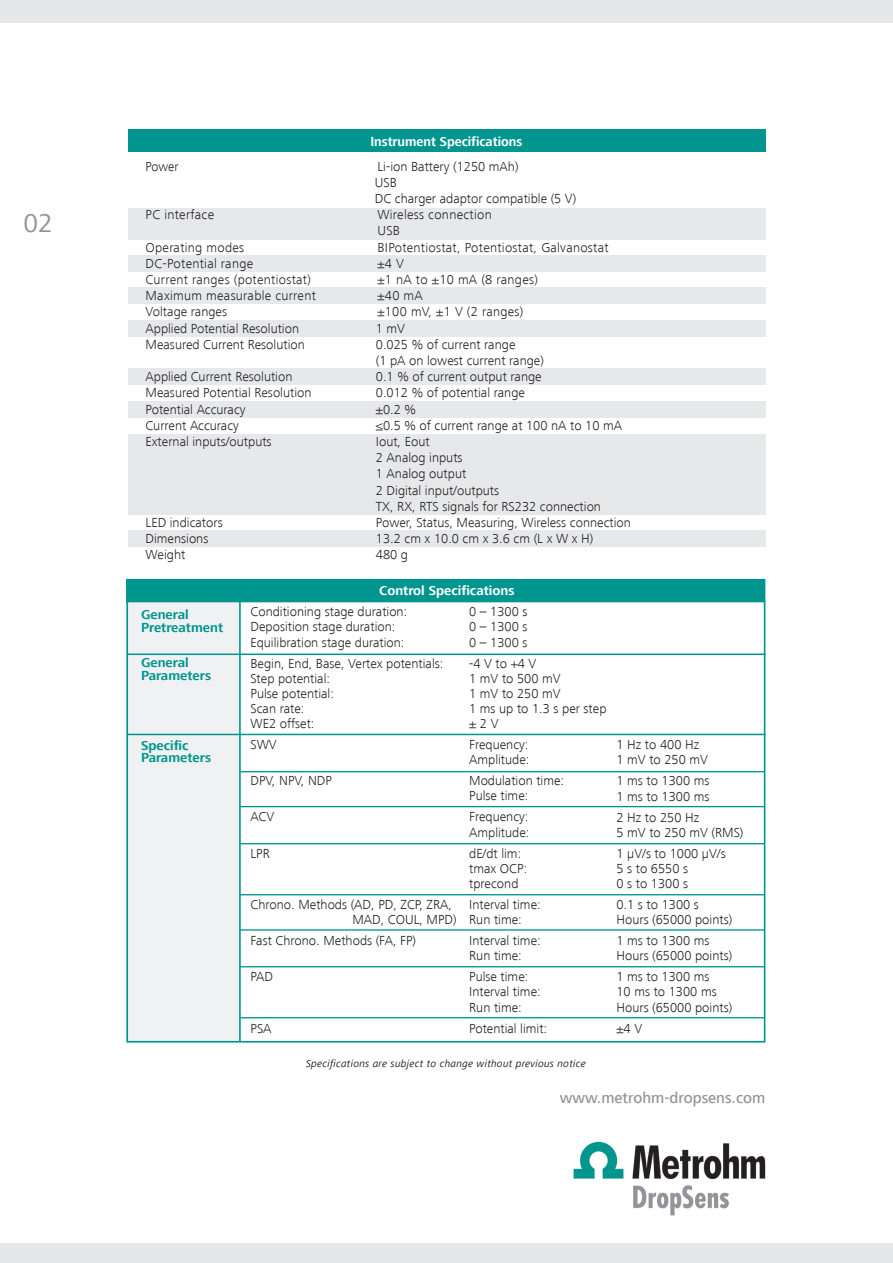
<style>
.page{position:relative;width:893px;height:1263px;background:#fff}
.page>*{position:absolute;margin:0;border:0;box-sizing:border-box;transform-origin:0 0}
.t1{font:27px "Frutiger Next LT";color:#939598}
.t2{font:500 15.75px "Frutiger Next LT";color:#939598}
.t3{font:300 13.5px/15.1px "Frutiger Next LT";color:#231f20}
.t4{font:300 13.5px/16.2px "Frutiger Next LT";letter-spacing:.02em;color:#231f20}
.t5{font:700 13.5px/12.3px "Frutiger Next LT";color:#00968f}
.t6{font:700 13.5px "Frutiger Next LT";color:#fff;scale:.96 1}
.t7{font:700 13.5px "Frutiger Next LT";color:#fff}
.t8{font:300 13.5px "Frutiger Next LT";color:#231f20;scale:.96 1}
.t9{font:italic 10.5px "Frutiger Next LT";letter-spacing:.02em;color:#231f20}
</style>
<div class="page">
<div style="left:0;top:0;width:893px;height:23px;background:#e6e7e9"></div>
<div style="left:0;top:1243px;width:893px;height:20px;background:#e6e7e9"></div>
<img style="left:573px;top:1141px;width:193px;height:75px">
<div style="left:128px;top:129px;width:637px;height:23px;background:#00968f"></div>
<div style="left:128px;top:255px;width:637px;height:17px;background:#e7e8e9"></div>
<div style="left:128px;top:208px;width:637px;height:31px;background:#e7e8e9"></div>
<div style="left:128px;top:287px;width:637px;height:17px;background:#e7e8e9"></div>
<div style="left:128px;top:320px;width:637px;height:17px;background:#e7e8e9"></div>
<div style="left:128px;top:368px;width:637px;height:16px;background:#e7e8e9"></div>
<div style="left:128px;top:434px;width:637px;height:81px;background:#e7e8e9"></div>
<div style="left:128px;top:402px;width:637px;height:16px;background:#e7e8e9"></div>
<div style="left:128px;top:530px;width:637px;height:16px;background:#e7e8e9"></div>
<div style="left:126px;top:601px;width:114px;height:441px;background:#f0f1f2"></div>
<div style="left:126px;top:601px;width:639px;height:441px;border:2px solid #00968f"></div>
<hr style="left:239px;top:592px;width:2px;height:450px;background:#00968f">
<hr style="left:127px;top:653px;width:638px;height:2px;background:#00968f">
<hr style="left:127px;top:734px;width:638px;height:1px;background:#00968f">
<div style="left:126px;top:579px;width:639px;height:23px;background:#00968f"></div>
<hr style="left:240px;top:843px;width:525px;height:1px;background:#00968f">
<hr style="left:240px;top:806px;width:525px;height:1px;background:#00968f">
<hr style="left:240px;top:771px;width:525px;height:1px;background:#00968f">
<hr style="left:240px;top:894px;width:525px;height:1px;background:#00968f">
<hr style="left:240px;top:929px;width:525px;height:2px;background:#00968f">
<hr style="left:240px;top:966px;width:525px;height:1px;background:#00968f">
<hr style="left:240px;top:1017px;width:525px;height:1px;background:#00968f">
<h1 class="t1" style="left:23px;top:208px;width:31px">02</h1>
<p class="t6" style="left:370px;top:134px;width:159px">Instrument Specifications</p>
<p class="t8" style="left:146px;top:159px;width:36px">Power</p>
<p class="t3" style="left:375px;top:158px;width:203px;line-height:16.2px">Li-ion Battery (1250 mAh)<br>USB<br>DC charger adaptor compatible (5 V)</p>
<p class="t4" style="left:146px;top:207px;width:70px">PC interface</p>
<p class="t4" style="left:377px;top:207px;width:116px">Wireless connection<br>USB</p>
<p class="t4" style="left:146px;top:239px;width:100px">Operating modes</p>
<p class="t4" style="left:377px;top:239px;width:233px">BIPotentiostat, Potentiostat, Galvanostat</p>
<p class="t4" style="left:146px;top:255px;width:109px">DC-Potential range</p>
<p class="t3" style="left:377px;top:256px;width:28px">±4 V</p>
<p class="t4" style="left:146px;top:271px;width:167px">Current ranges (potentiostat)</p>
<p class="t4" style="left:377px;top:271px;width:162px">±1 nA to ±10 mA (8 ranges)</p>
<p class="t4" style="left:146px;top:288px;width:172px">Maximum measurable current</p>
<p class="t3" style="left:377px;top:288px;width:47px">±40 mA</p>
<p class="t3" style="left:146px;top:304px;width:83px">Voltage ranges</p>
<p class="t4" style="left:377px;top:304px;width:147px">±100 mV, ±1 V (2 ranges)</p>
<p class="t3" style="left:146px;top:320px;width:155px">Applied Potential Resolution</p>
<p class="t3" style="left:376px;top:320px;width:31px">1 mV</p>
<p class="t3" style="left:146px;top:337px;width:161px">Measured Current Resolution</p>
<p class="t3" style="left:376px;top:336px;width:170px;line-height:16.2px">0.025 % of current range<br>(1 pA on lowest current range)</p>
<p class="t3" style="left:146px;top:369px;width:148px">Applied Current Resolution</p>
<p class="t3" style="left:376px;top:369px;width:167px">0.1 % of current output range</p>
<p class="t3" style="left:146px;top:385px;width:167px">Measured Potential Resolution</p>
<p class="t3" style="left:376px;top:385px;width:151px">0.012 % of potential range</p>
<p class="t3" style="left:146px;top:401px;width:102px">Potential Accuracy</p>
<p class="t3" style="left:376px;top:401px;width:42px">±0.2 %</p>
<p class="t3" style="left:146px;top:418px;width:95px">Current Accuracy</p>
<p class="t3" style="left:376px;top:418px;width:248px">≤0.5 % of current range at 100 nA to 10 mA</p>
<p class="t3" style="left:146px;top:434px;width:128px">External inputs/outputs</p>
<p class="t3" style="left:376px;top:433px;width:227px;line-height:16.2px">Iout, Eout<br>2 Analog inputs<br>1 Analog output<br>2 Digital input/outputs<br>TX, RX, RTS signals for RS232 connection</p>
<p class="t3" style="left:146px;top:515px;width:79px">LED indicators</p>
<p class="t3" style="left:376px;top:515px;width:257px">Power, Status, Measuring, Wireless connection</p>
<p class="t3" style="left:146px;top:531px;width:64px">Dimensions</p>
<p class="t3" style="left:376px;top:531px;width:219px">13.2 cm x 10.0 cm x 3.6 cm (L x W x H)</p>
<p class="t3" style="left:146px;top:547px;width:41px">Weight</p>
<p class="t3" style="left:376px;top:547px;width:34px">480 g</p>
<p class="t5" style="left:141px;top:609px;width:84px">General<br>Pretreatment</p>
<p class="t5" style="left:141px;top:657px;width:71px">General<br>Parameters</p>
<p class="t5" style="left:141px;top:739px;width:71px">Specific<br>Parameters</p>
<p class="t7" style="left:379px;top:583px;width:137px">Control Specifications</p>
<p class="t3" style="left:250px;top:604px;width:158px">Conditioning stage duration:<br>Deposition stage duration:<br>Equilibration stage duration:</p>
<p class="t3" style="left:250px;top:655px;width:194px">Begin, End, Base, Vertex potentials:<br>Step potential:<br>Pulse potential:<br>Scan rate:<br>WE2 offset:</p>
<p class="t3" style="left:250px;top:737px;width:28px">SWV</p>
<p class="t3" style="left:250px;top:773px;width:83px">DPV, NPV, NDP</p>
<p class="t3" style="left:250px;top:809px;width:25px">ACV</p>
<p class="t3" style="left:250px;top:846px;width:21px">LPR</p>
<p class="t3" style="left:352px;top:897px;width:106px;text-indent:-102px">Chrono. Methods (AD, PD, ZCP, ZRA,<br>MAD, COUL, MPD)</p>
<p class="t3" style="left:250px;top:933px;width:167px">Fast Chrono. Methods (FA, FP)</p>
<p class="t3" style="left:250px;top:969px;width:24px">PAD</p>
<p class="t3" style="left:250px;top:1020px;width:23px">PSA</p>
<p class="t3" style="left:469px;top:604px;width:60px;text-align:justify">0 – 1300 s 0 – 1300 s 0 – 1300 s</p>
<p class="t3" style="left:469px;top:655px;width:139px">-4 V to +4 V<br>1 mV to 500 mV<br>1 mV to 250 mV<br>1 ms up to 1.3 s per step ± 2 V</p>
<p class="t3" style="left:469px;top:737px;width:62px">Frequency:<br>Amplitude:</p>
<p class="t3" style="left:469px;top:773px;width:96px">Modulation time:<br>Pulse time:</p>
<p class="t3" style="left:469px;top:809px;width:62px">Frequency:<br>Amplitude:</p>
<p class="t3" style="left:469px;top:846px;width:60px">dE/dt lim: tmax OCP: tprecond</p>
<p class="t3" style="left:469px;top:897px;width:73px">Interval time:<br>Run time:</p>
<p class="t3" style="left:469px;top:933px;width:73px">Interval time:<br>Run time:</p>
<p class="t3" style="left:469px;top:969px;width:73px">Pulse time:<br>Interval time:<br>Run time:</p>
<p class="t3" style="left:469px;top:1020px;width:79px">Potential limit:</p>
<p class="t9" style="left:306px;top:1058px;width:281px">Specifications are subject to change without previous notice</p>
<p class="t3" style="left:616px;top:737px;width:93px">1 Hz to 400 Hz<br>1 mV to 250 mV</p>
<p class="t3" style="left:616px;top:773px;width:95px">1 ms to 1300 ms<br>1 ms to 1300 ms</p>
<p class="t3" style="left:616px;top:809px;width:129px">2 Hz to 250 Hz<br>5 mV to 250 mV (RMS)</p>
<p class="t3" style="left:616px;top:846px;width:111px">1 µV/s to 1000 µV/s<br>5 s to 6550 s<br>0 s to 1300 s</p>
<p class="t3" style="left:616px;top:897px;width:117px">0.1 s to 1300 s<br>Hours (65000 points)</p>
<p class="t3" style="left:616px;top:933px;width:117px">1 ms to 1300 ms<br>Hours (65000 points)</p>
<p class="t3" style="left:616px;top:969px;width:117px">1 ms to 1300 ms<br>10 ms to 1300 ms<br>Hours (65000 points)</p>
<p class="t3" style="left:616px;top:1020px;width:27px">±4 V</p>
<p class="t2" style="left:560px;top:1089px;width:207px">www.metrohm-dropsens.com</p>
</div>
